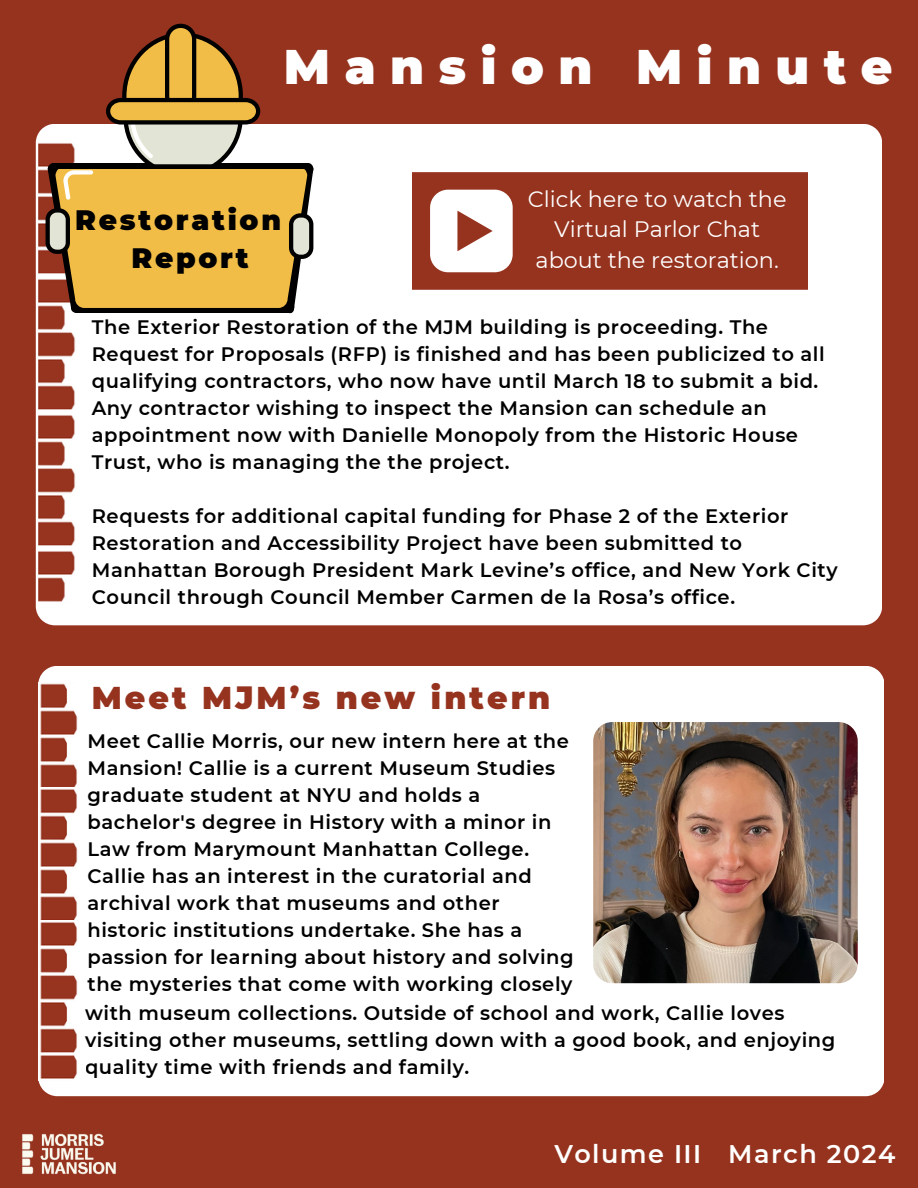
<style>
.page{position:relative;width:918px;height:1188px;background:#95331f}
.page>*{position:absolute;margin:0;border:0;box-sizing:border-box;transform-origin:0 0}
.t1{font:900 48.45px "Montserrat";letter-spacing:.3em;color:#fff}
.t2{font:900 31.5px "Montserrat";letter-spacing:.1em;color:#95331f}
.t3{font:900 28.05px "Montserrat";letter-spacing:.1em;color:#000}
.t4{font:600 25.5px "Montserrat";letter-spacing:.055em;color:#fff}
.t5{font:22.35px/30.9px "Montserrat";color:#fff;text-align:center}
.t6{font:600 19.5px/27px "Montserrat";letter-spacing:.03em;color:#000}
</style>
<div class="page">
<div style="left:36px;top:124px;width:846px;height:501px;background:#fff"></div>
<img style="left:38px;top:141px;width:47px;height:461px">
<div style="left:38px;top:666px;width:846px;height:430px;background:#fff"></div>
<img style="left:38px;top:682px;width:50px;height:106px">
<img style="left:38px;top:788px;width:50px;height:132px">
<img style="left:38px;top:920px;width:50px;height:139px">
<img style="left:22px;top:1133px;width:94px;height:42px">
<svg style="left:413px;top:172px;width:395px;height:118px"></svg>
<div style="left:430px;top:190px;width:83px;height:82px;background:#fff;border-radius:18px"></div>
<svg style="left:457px;top:211px;width:36px;height:40px"></svg>
<svg style="left:46px;top:24px;width:268px;height:290px"></svg>
<img style="left:593px;top:722px;width:264px;height:261px;border-radius:19px">
<img style="left:38px;top:1054px;width:47px;height:27px">
<p class="t1" style="left:284px;top:38px;width:610px">Mansion Minute</p>
<p class="t3" style="left:75px;top:203px;width:208px">Restoration</p>
<h2 class="t3" style="left:131px;top:241px;width:119px">Report</h2>
<p class="t5" style="left:528px;top:183px;width:260px">Click here to watch the<br>Virtual Parlor Chat about the restoration.</p>
<p class="t6" style="left:92px;top:314px;width:734px">The Exterior Restoration of the MJM building is proceeding. The Request for Proposals (RFP) is finished and has been publicized to all qualifying contractors, who now have until March 18 to submit a bid.<br>Any contractor wishing to inspect the Mansion can schedule an appointment now with Danielle Monopoly from the Historic House Trust, who is managing the the project.</p>
<h4 class="t6" style="left:92px;top:503px;width:747px">Requests for additional capital funding for Phase 2 of the Exterior Restoration and Accessibility Project have been submitted to Manhattan Borough President Mark Levine’s office, and New York City Council through Council Member Carmen de la Rosa’s office.</h4>
<p class="t2" style="left:92px;top:678px;width:460px">Meet MJM’s new intern</p>
<p class="t6" style="left:87px;top:727px;width:488px">Meet Callie Morris, our new intern here at the Mansion! Callie is a current Museum Studies graduate student at NYU and holds a bachelor's degree in History with a minor in Law from Marymount Manhattan College.<br>Callie has an interest in the curatorial and archival work that museums and other historic institutions undertake. She has a passion for learning about history and solving the mysteries that come with working closely</p>
<p class="t6" style="left:85px;top:1000px;width:752px">with museum collections. Outside of school and work, Callie loves visiting other museums, settling down with a good book, and enjoying quality time with friends and family.</p>
<p class="t4" style="left:554px;top:1138px;width:342px">Volume III March 2024</p>
</div>
